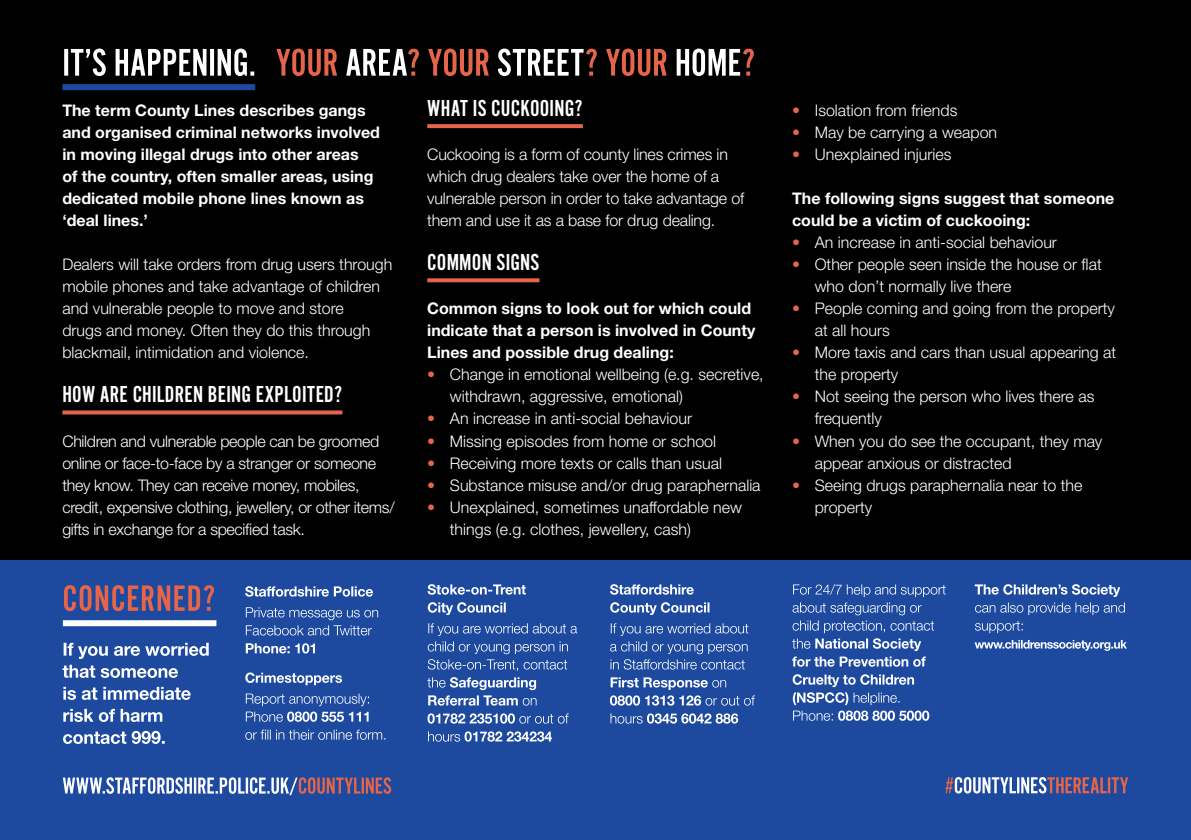
<style>
.page{position:relative;width:1191px;height:840px;background:#fff}
.page>*{position:absolute;margin:0;border:0;box-sizing:border-box;transform-origin:0 0}
.t1{font:24px "Alternate Got No 2 D";letter-spacing:.01em;color:#fff}
.t2{font:300 16px/22px "Helvetica Neue LT Std";color:#fff}
.t3{font:700 16px/22px "Helvetica Neue LT Std";color:#fff}
.t4{font:300 16px/22px "Helvetica Neue LT Std";letter-spacing:-.02em;color:#fff}
.s1{color:#e5654b}
</style>
<div class="page">
<div style="left:0;top:559px;width:1191px;height:280px;background:#1d499f"></div>
<div style="left:0;top:0;width:1191px;height:559px;background:#000"></div>
<svg style="left:62px;top:410px;width:280px;height:4px"></svg>
<svg style="left:427px;top:124px;width:156px;height:4px"></svg>
<svg style="left:427px;top:278px;width:112px;height:4px"></svg>
<svg style="left:676px;top:48px;width:78px;height:28px"></svg>
<svg style="left:498px;top:48px;width:168px;height:28px"></svg>
<svg style="left:346px;top:48px;width:143px;height:28px"></svg>
<svg style="left:276px;top:48px;width:61px;height:28px"></svg>
<svg style="left:64px;top:48px;width:190px;height:28px"></svg>
<svg style="left:945px;top:777px;width:183px;height:16px"></svg>
<svg style="left:63px;top:777px;width:328px;height:17px"></svg>
<svg style="left:63px;top:730px;width:102px;height:13px"></svg>
<svg style="left:63px;top:708px;width:99px;height:13px"></svg>
<svg style="left:63px;top:686px;width:128px;height:13px"></svg>
<svg style="left:62px;top:664px;width:116px;height:13px"></svg>
<svg style="left:64px;top:642px;width:145px;height:16px"></svg>
<svg style="left:245px;top:729px;width:140px;height:10px"></svg>
<svg style="left:246px;top:711px;width:122px;height:10px"></svg>
<svg style="left:246px;top:693px;width:123px;height:12px"></svg>
<svg style="left:245px;top:672px;width:97px;height:12px"></svg>
<svg style="left:246px;top:643px;width:69px;height:10px"></svg>
<svg style="left:246px;top:625px;width:126px;height:10px"></svg>
<svg style="left:246px;top:607px;width:132px;height:12px"></svg>
<svg style="left:245px;top:586px;width:128px;height:10px"></svg>
<svg style="left:428px;top:731px;width:124px;height:10px"></svg>
<svg style="left:427px;top:713px;width:142px;height:10px"></svg>
<svg style="left:428px;top:695px;width:108px;height:10px"></svg>
<svg style="left:427px;top:641px;width:141px;height:48px"></svg>
<svg style="left:428px;top:623px;width:149px;height:12px"></svg>
<svg style="left:428px;top:602px;width:78px;height:12px"></svg>
<svg style="left:427px;top:584px;width:99px;height:10px"></svg>
<svg style="left:64px;top:585px;width:150px;height:26px"></svg>
<svg style="left:610px;top:713px;width:128px;height:10px"></svg>
<svg style="left:610px;top:695px;width:145px;height:10px"></svg>
<svg style="left:610px;top:677px;width:116px;height:12px"></svg>
<svg style="left:610px;top:641px;width:137px;height:28px"></svg>
<svg style="left:611px;top:623px;width:137px;height:12px"></svg>
<svg style="left:610px;top:602px;width:99px;height:12px"></svg>
<svg style="left:610px;top:584px;width:84px;height:10px"></svg>
<svg style="left:793px;top:710px;width:136px;height:10px"></svg>
<svg style="left:793px;top:692px;width:106px;height:12px"></svg>
<svg style="left:792px;top:674px;width:122px;height:12px"></svg>
<svg style="left:792px;top:656px;width:133px;height:10px"></svg>
<svg style="left:792px;top:638px;width:129px;height:12px"></svg>
<svg style="left:792px;top:602px;width:142px;height:30px"></svg>
<svg style="left:793px;top:584px;width:152px;height:12px"></svg>
<svg style="left:974px;top:639px;width:153px;height:11px"></svg>
<svg style="left:975px;top:621px;width:47px;height:11px"></svg>
<svg style="left:975px;top:602px;width:150px;height:12px"></svg>
<svg style="left:974px;top:584px;width:146px;height:12px"></svg>
<div style="left:63px;top:620px;width:153px;height:6px;background:#fff"></div>
<div style="left:62px;top:84px;width:193px;height:6px;background:#1d499f"></div>
<p class="t3" style="left:62px;top:99px;width:319px">The term County Lines describes gangs and organised criminal networks involved in moving illegal drugs into other areas<br>of the country, often smaller areas, using dedicated mobile phone lines known as ‘deal lines.’</p>
<p class="t2" style="left:62px;top:253px;width:331px">Dealers will take orders from drug users through mobile phones and take advantage of children and vulnerable people to move and store<br>drugs and money. Often they do this through blackmail, intimidation and violence.</p>
<h1 class="t1" style="left:62px;top:381px;width:281px">HOW ARE CHILDREN BEING EXPLOITED?</h1>
<p class="t4" style="left:62px;top:429px;width:334px">Children and vulnerable people can be groomed online or face-to-face by a stranger or someone they know. They can receive money, mobiles, credit, expensive clothing, jewellery, or other items/ gifts in exchange for a specified task.</p>
<h1 class="t1" style="left:427px;top:95px;width:157px">WHAT IS CUCKOOING?</h1>
<p class="t2" style="left:427px;top:143px;width:318px">Cuckooing is a form of county lines crimes in which drug dealers take over the home of a vulnerable person in order to take advantage of them and use it as a base for drug dealing.</p>
<h1 class="t1" style="left:427px;top:249px;width:114px">COMMON SIGNS</h1>
<p class="t3" style="left:427px;top:297px;width:329px">Common signs to look out for which could indicate that a person is involved in County<br>Lines and possible drug dealing:</p>
<p class="t2" style="left:450px;top:363px;width:315px;text-indent:-23px"><span class="s1">•</span> Change in emotional wellbeing (e.g. secretive, withdrawn, aggressive, emotional)</p>
<p class="t2" style="left:427px;top:407px;width:266px"><span class="s1">•</span> An increase in anti-social behaviour</p>
<p class="t2" style="left:427px;top:429px;width:290px"><span class="s1">•</span> Missing episodes from home or school</p>
<p class="t2" style="left:427px;top:451px;width:296px"><span class="s1">•</span> Receiving more texts or calls than usual</p>
<p class="t2" style="left:427px;top:473px;width:335px"><span class="s1">•</span> Substance misuse and/or drug paraphernalia</p>
<p class="t2" style="left:450px;top:495px;width:293px;text-indent:-23px"><span class="s1">•</span> Unexplained, sometimes unaffordable new things (e.g. clothes, jewellery, cash)</p>
<p class="t2" style="left:792px;top:99px;width:167px"><span class="s1">•</span> Isolation from friends</p>
<p class="t2" style="left:792px;top:121px;width:206px"><span class="s1">•</span> May be carrying a weapon</p>
<p class="t2" style="left:792px;top:143px;width:161px"><span class="s1">•</span> Unexplained injuries</p>
<p class="t3" style="left:792px;top:187px;width:324px">The following signs suggest that someone could be a victim of cuckooing:</p>
<p class="t2" style="left:792px;top:231px;width:266px"><span class="s1">•</span> An increase in anti-social behaviour</p>
<p class="t2" style="left:814px;top:253px;width:288px;text-indent:-23px"><span class="s1">•</span> Other people seen inside the house or flat who don’t normally live there</p>
<p class="t2" style="left:814px;top:297px;width:301px;text-indent:-23px"><span class="s1">•</span> People coming and going from the property at all hours</p>
<p class="t2" style="left:814px;top:341px;width:303px;text-indent:-23px"><span class="s1">•</span> More taxis and cars than usual appearing at the property</p>
<p class="t2" style="left:814px;top:385px;width:281px;text-indent:-23px"><span class="s1">•</span> Not seeing the person who lives there as frequently</p>
<p class="t2" style="left:814px;top:429px;width:289px;text-indent:-23px"><span class="s1">•</span> When you do see the occupant, they may appear anxious or distracted</p>
<p class="t2" style="left:814px;top:473px;width:269px;text-indent:-23px"><span class="s1">•</span> Seeing drugs paraphernalia near to the property</p>
</div>
